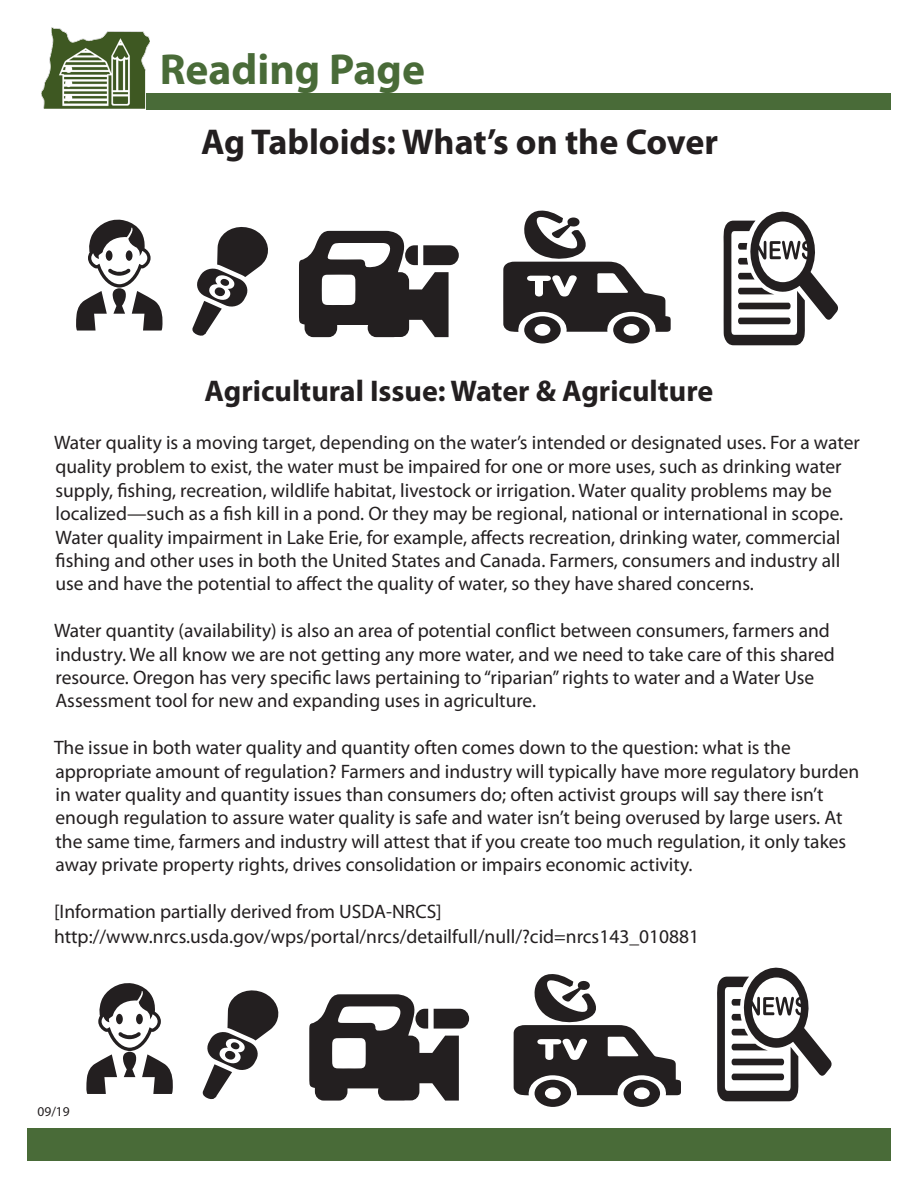
<style>
.page{position:relative;width:918px;height:1188px;background:#fff}
.page>*{position:absolute;margin:0;border:0;box-sizing:border-box;transform-origin:0 0}
.t1{font:700 43.5px "Myriad Pro";color:#496b38}
.t2{font:700 36px "Myriad Pro";color:#231f20}
.t3{font:700 30px "Myriad Pro";color:#231f20}
.Body_Text{font:19.5px/23.4px "Myriad Pro";color:#231f20}
.t4{font:13.5px "Myriad Pro";color:#231f20}
</style>
<div class="page">
<div style="left:27px;top:1129px;width:864px;height:32px;background:#496b38"></div>
<div style="left:147px;top:94px;width:744px;height:16px;background:#496b38"></div>
<img style="left:41px;top:27px;width:109px;height:82px">
<svg style="left:724px;top:211px;width:114px;height:134px"></svg>
<svg style="left:192px;top:227px;width:76px;height:109px"></svg>
<svg style="left:503px;top:210px;width:168px;height:134px"></svg>
<svg style="left:299px;top:231px;width:160px;height:106px"></svg>
<svg style="left:76px;top:219px;width:87px;height:112px"></svg>
<svg style="left:203px;top:990px;width:76px;height:110px"></svg>
<svg style="left:514px;top:974px;width:167px;height:133px"></svg>
<svg style="left:309px;top:994px;width:160px;height:107px"></svg>
<svg style="left:86px;top:983px;width:87px;height:111px"></svg>
<svg style="left:717px;top:967px;width:115px;height:134px"></svg>
<p class="t1" style="left:160px;top:41px;width:267px">Reading Page</p>
<p class="t2" style="left:201px;top:118px;width:518px">Ag Tabloids: What’s on the Cover</p>
<p class="t3" style="left:205px;top:372px;width:510px">Agricultural Issue: Water &amp; Agriculture</p>
<p class="Body_Text" style="left:54px;top:431px;width:807px">Water quality is a moving target, depending on the water’s intended or designated uses. For a water quality problem to exist, the water must be impaired for one or more uses, such as drinking water supply, fishing, recreation, wildlife habitat, livestock or irrigation. Water quality problems may be localized—such as a fish kill in a pond. Or they may be regional, national or international in scope.<br>Water quality impairment in Lake Erie, for example, affects recreation, drinking water, commercial fishing and other uses in both the United States and Canada. Farmers, consumers and industry all use and have the potential to affect the quality of water, so they have shared concerns.</p>
<p class="Body_Text" style="left:54px;top:619px;width:782px">Water quantity (availability) is also an area of potential conflict between consumers, farmers and industry. We all know we are not getting any more water, and we need to take care of this shared resource. Oregon has very specific laws pertaining to “riparian” rights to water and a Water Use Assessment tool for new and expanding uses in agriculture.</p>
<p class="Body_Text" style="left:54px;top:736px;width:807px">The issue in both water quality and quantity often comes down to the question: what is the appropriate amount of regulation? Farmers and industry will typically have more regulatory burden in water quality and quantity issues than consumers do; often activist groups will say there isn’t enough regulation to assure water quality is safe and water isn’t being overused by large users. At the same time, farmers and industry will attest that if you create too much regulation, it only takes away private property rights, drives consolidation or impairs economic activity.</p>
<p class="Body_Text" style="left:54px;top:899px;width:389px">[Information partially derived from USDA-NRCS]</p>
<p class="Body_Text" style="left:54px;top:925px;width:647px">http://www.nrcs.usda.gov/wps/portal/nrcs/detailfull/null/?cid=nrcs143_010881</p>
<p class="t4" style="left:38px;top:1103px;width:34px">09/19</p>
</div>
